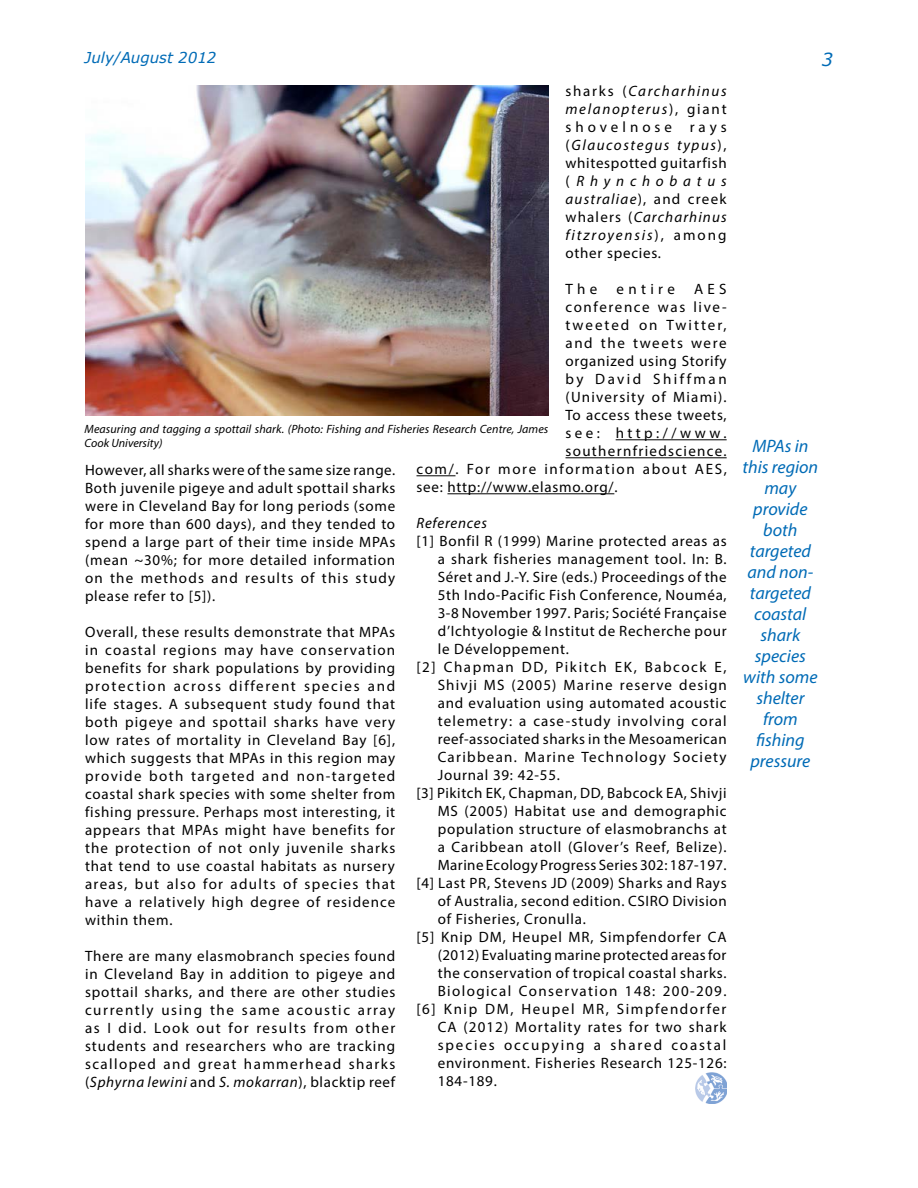
<style>
.page{position:relative;width:918px;height:1188px;background:#fff}
.page>*{position:absolute;margin:0;border:0;box-sizing:border-box;transform-origin:0 0}
.t1{font:italic 18px/21px "Myriad Pro";color:#006bb6;text-align:center}
.t2{font:italic 18px "Verdana";color:#006bb6}
.t3{font:15px/18px "Myriad Pro";letter-spacing:.05em;color:#000;text-align:justify}
.t4{font:15px "Myriad Pro";letter-spacing:.105em;color:#000}
.t5{font:15px "Myriad Pro";letter-spacing:.03em;color:#000}
.t6{font:15px "Myriad Pro";letter-spacing:.075em;color:#000}
.t7{font:15px "Myriad Pro";letter-spacing:.11em;color:#000}
.t8{font:15px "Myriad Pro";letter-spacing:.095em;color:#000}
.t9{font:15px "Myriad Pro";letter-spacing:.085em;color:#000}
.t10{font:15px "Myriad Pro";letter-spacing:.07em;color:#000}
.t11{font:15px "Myriad Pro";letter-spacing:.125em;color:#000}
.t12{font:15px "Myriad Pro";letter-spacing:.09em;color:#000}
.t13{font:15px "Myriad Pro";letter-spacing:.08em;color:#000}
.t14{font:15px "Myriad Pro";letter-spacing:.135em;color:#000}
.t15{font:italic 15px "Verdana";color:#006bb6}
.t16{font:15px "Myriad Pro";letter-spacing:.165em;color:#000}
.t17{font:15px "Myriad Pro";letter-spacing:.23em;color:#000}
.t18{font:italic 15px "Myriad Pro";letter-spacing:.05em;color:#000}
.t19{font:italic 12px/14.4px "Myriad Pro";letter-spacing:.01em;color:#000}
.s1{font-style:italic}
</style>
<div class="page">
<hr style="left:616px;top:439px;width:111px;height:1px;background:#000">
<hr style="left:566px;top:457px;width:161px;height:1px;background:#000">
<hr style="left:416px;top:475px;width:40px;height:1px;background:#000">
<hr style="left:447px;top:493px;width:167px;height:1px;background:#000">
<img style="left:85px;top:85px;width:464px;height:330px">
<img style="left:696px;top:1072px;width:31px;height:31px">
<p class="t15" style="left:85px;top:48px;width:133px">July/August 2012</p>
<p class="t2" style="left:822px;top:47px;width:13px">3</p>
<p class="t3" style="left:566px;top:82px;width:163px">sharks (<span class="s1">Carcharhinus melanopterus</span>), giant shovelnose rays (<span class="s1">Glaucostegus typus</span>), whitespotted guitarfish (<span class="s1">Rhynchobatus australiae</span>), and creek whalers (<span class="s1">Carcharhinus fitzroyensis</span>), among other species.</p>
<p class="t3" style="left:566px;top:280px;width:33px">The</p>
<p class="t3" style="left:617px;top:280px;width:60px">entire</p>
<p class="t3" style="left:694px;top:280px;width:34px">AES</p>
<p class="t7" style="left:566px;top:298px;width:163px">conference was live-</p>
<p class="t14" style="left:566px;top:316px;width:163px">tweeted on Twitter,</p>
<p class="t4" style="left:566px;top:334px;width:163px">and the tweets were</p>
<p class="t3" style="left:566px;top:352px;width:163px">organized using Storify</p>
<p class="t16" style="left:566px;top:370px;width:163px">by David Shiffman</p>
<p class="t13" style="left:566px;top:388px;width:163px">(University of Miami).</p>
<p class="t3" style="left:566px;top:406px;width:163px">To access these tweets,</p>
<p class="t17" style="left:566px;top:424px;width:163px">see: http://www.</p>
<p class="t12" style="left:566px;top:442px;width:163px">southernfriedscience.</p>
<p class="t7" style="left:416px;top:460px;width:312px">com/. For more information about AES,</p>
<p class="t3" style="left:416px;top:478px;width:202px">see: http://www.elasmo.org/.</p>
<p class="t18" style="left:416px;top:514px;width:72px">References</p>
<p class="t3" style="left:416px;top:532px;width:312px">[1] Bonfil R (1999) Marine protected areas as</p>
<p class="t3" style="left:438px;top:550px;width:290px">a shark fisheries management tool. In: B.</p>
<p class="t3" style="left:438px;top:568px;width:291px">Séret and J.-Y. Sire (eds.) Proceedings of the</p>
<p class="t3" style="left:438px;top:586px;width:291px">5th Indo-Pacific Fish Conference, Nouméa,</p>
<p class="t3" style="left:438px;top:604px;width:290px">3-8 November 1997. Paris; Société Française</p>
<p class="t3" style="left:438px;top:622px;width:290px">d’Ichtyologie &amp; Institut de Recherche pour</p>
<p class="t3" style="left:438px;top:640px;width:133px">le Développement.</p>
<p class="t4" style="left:416px;top:658px;width:312px">[2] Chapman DD, Pikitch EK, Babcock E,</p>
<p class="t6" style="left:438px;top:676px;width:291px">Shivji MS (2005) Marine reserve design</p>
<p class="t3" style="left:438px;top:694px;width:290px">and evaluation using automated acoustic</p>
<p class="t6" style="left:438px;top:712px;width:290px">telemetry: a case-study involving coral</p>
<p class="t3" style="left:438px;top:730px;width:290px">reef-associated sharks in the Mesoamerican</p>
<p class="t9" style="left:438px;top:748px;width:290px">Caribbean. Marine Technology Society</p>
<p class="t3" style="left:438px;top:766px;width:124px">Journal 39: 42-55.</p>
<p class="t3" style="left:416px;top:784px;width:312px">[3] Pikitch EK, Chapman, DD, Babcock EA, Shivji</p>
<p class="t3" style="left:438px;top:802px;width:290px">MS (2005) Habitat use and demographic</p>
<p class="t3" style="left:438px;top:820px;width:290px">population structure of elasmobranchs at</p>
<p class="t3" style="left:438px;top:838px;width:291px">a Caribbean atoll (Glover’s Reef, Belize).</p>
<p class="t5" style="left:438px;top:856px;width:290px">Marine Ecology Progress Series 302: 187-197.</p>
<p class="t3" style="left:416px;top:874px;width:312px">[4] Last PR, Stevens JD (2009) Sharks and Rays</p>
<p class="t3" style="left:438px;top:892px;width:291px">of Australia, second edition. CSIRO Division</p>
<p class="t3" style="left:438px;top:910px;width:150px">of Fisheries, Cronulla.</p>
<p class="t3" style="left:416px;top:928px;width:312px">[5] Knip DM, Heupel MR, Simpfendorfer CA</p>
<p class="t5" style="left:438px;top:946px;width:290px">(2012) Evaluating marine protected areas for</p>
<p class="t3" style="left:438px;top:964px;width:290px">the conservation of tropical coastal sharks.</p>
<p class="t8" style="left:438px;top:982px;width:290px">Biological Conservation 148: 200-209.</p>
<p class="t4" style="left:416px;top:1000px;width:311px">[6] Knip DM, Heupel MR, Simpfendorfer</p>
<p class="t10" style="left:438px;top:1018px;width:290px">CA (2012) Mortality rates for two shark</p>
<p class="t11" style="left:438px;top:1036px;width:290px">species occupying a shared coastal</p>
<p class="t3" style="left:438px;top:1054px;width:290px">environment. Fisheries Research 125-126:</p>
<p class="t3" style="left:438px;top:1072px;width:61px">184-189.</p>
<p class="t19" style="left:85px;top:421px;width:465px">Measuring and tagging a spottail shark. (Photo: Fishing and Fisheries Research Centre, James<br>Cook University)</p>
<p class="t1" style="left:743px;top:435px;width:77px">MPAs in this region may provide both targeted and non&shy;targeted coastal shark species with some shelter from fishing pressure</p>
<p class="t3" style="left:85px;top:460px;width:312px">However, all sharks were of the same size range.<br>Both juvenile pigeye and adult spottail sharks were in Cleveland Bay for long periods (some for more than 600 days), and they tended to spend a large part of their time inside MPAs (mean ~30%; for more detailed information on the methods and results of this study please refer to [5]).</p>
<p class="t3" style="left:85px;top:622px;width:312px">Overall, these results demonstrate that MPAs in coastal regions may have conservation benefits for shark populations by providing protection across different species and life stages. A subsequent study found that both pigeye and spottail sharks have very low rates of mortality in Cleveland Bay [6], which suggests that MPAs in this region may provide both targeted and non-targeted coastal shark species with some shelter from fishing pressure. Perhaps most interesting, it appears that MPAs might have benefits for the protection of not only juvenile sharks that tend to use coastal habitats as nursery areas, but also for adults of species that have a relatively high degree of residence within them.</p>
<p class="t3" style="left:85px;top:946px;width:312px">There are many elasmobranch species found in Cleveland Bay in addition to pigeye and spottail sharks, and there are other studies currently using the same acoustic array as I did. Look out for results from other students and researchers who are tracking scalloped and great hammerhead sharks (<span class="s1">Sphyrna lewini</span> and <span class="s1">S. mokarran</span>), blacktip reef</p>
</div>
